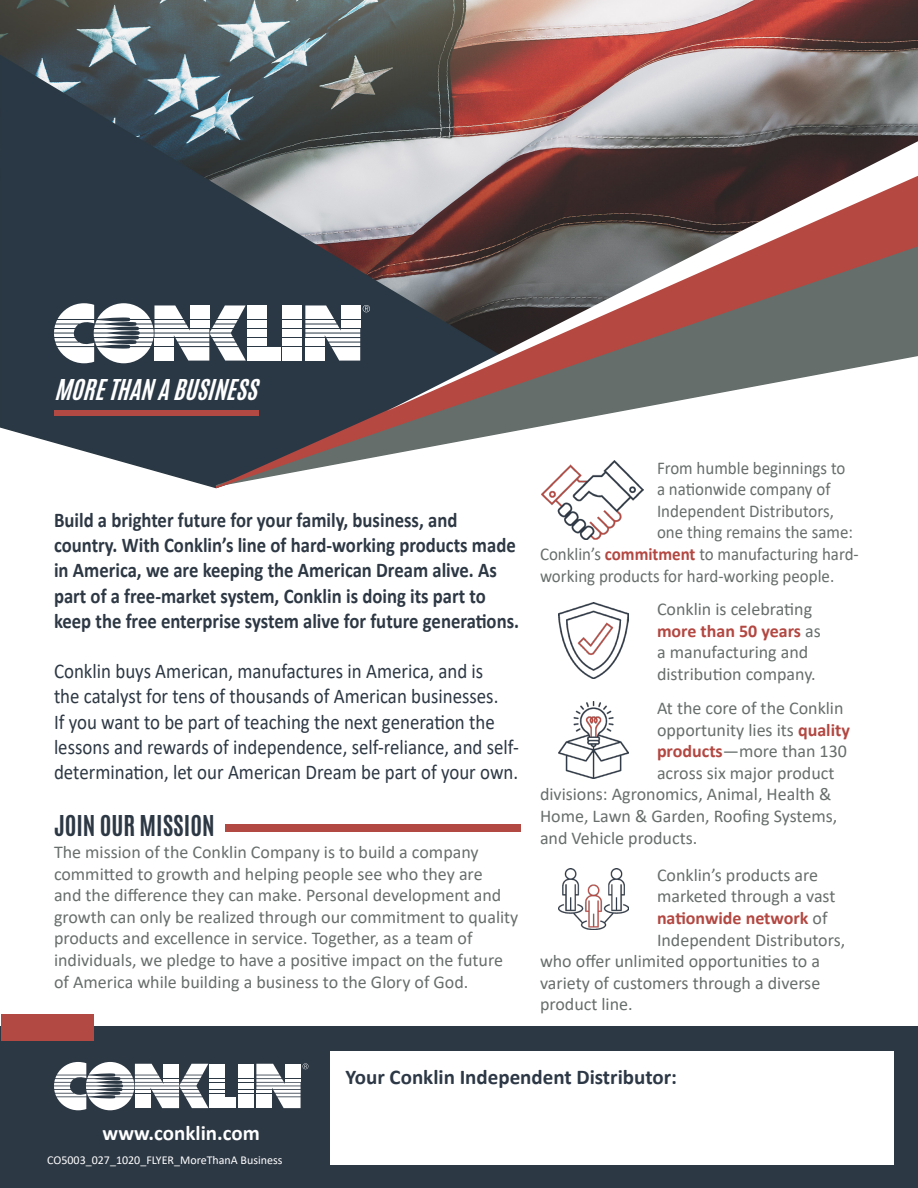
<style>
.page{position:relative;width:918px;height:1188px;background:#fff}
.page>*{position:absolute;margin:0;border:0;box-sizing:border-box;transform-origin:0 0}
.t1{font:italic 700 24px "Antonio";color:#fff}
.t2{font:700 24px "Antonio";color:#2d3845}
.t3{font:21px/25.2px "Calibri";color:#2d3844;scale:.9 1}
.t4{font:700 21px/25.2px "Calibri";color:#2d3844;scale:.89 1}
.t5{font:700 21px "Calibri";color:#2d3846}
.t6{font:700 21px "Calibri";color:#fff}
.t7{font:18px/21.6px "Calibri";color:#676e6b}
.t8{font:18px "Calibri";color:#676e6b;scale:.94 1}
.t9{font:700 18px "Calibri";color:#b34741}
.t10{font:12px "Calibri";color:#fff}
.s1{font-weight:700;color:#b34741}
.s2{font-weight:400;color:#676e6b}
</style>
<div class="page">
<img style="left:0;top:0;width:918px;height:141px">
<svg style="left:0;top:53px;width:544px;height:435px;background:#4e525a"></svg>
<svg style="left:214px;top:172px;width:409px;height:317px"></svg>
<svg style="left:54px;top:303px;width:192px;height:60px"></svg>
<hr style="left:247px;top:334px;width:20px;height:3px;background:#fff">
<hr style="left:247px;top:325px;width:20px;height:3px;background:#fff">
<hr style="left:247px;top:329px;width:20px;height:4px;background:#fff">
<hr style="left:247px;top:320px;width:20px;height:3px;background:#fff">
<div style="left:247px;top:347px;width:34px;height:14px;background:#fff"></div>
<hr style="left:247px;top:338px;width:20px;height:4px;background:#fff">
<hr style="left:247px;top:343px;width:20px;height:3px;background:#fff">
<div style="left:247px;top:305px;width:20px;height:14px;background:#fff"></div>
<hr style="left:283px;top:334px;width:19px;height:3px;background:#fff">
<hr style="left:283px;top:343px;width:19px;height:3px;background:#fff">
<hr style="left:283px;top:329px;width:19px;height:4px;background:#fff">
<hr style="left:283px;top:338px;width:19px;height:4px;background:#fff">
<hr style="left:283px;top:325px;width:19px;height:3px;background:#fff">
<div style="left:283px;top:305px;width:19px;height:14px;background:#fff"></div>
<hr style="left:283px;top:320px;width:19px;height:3px;background:#fff">
<div style="left:283px;top:347px;width:19px;height:14px;background:#fff"></div>
<svg style="left:305px;top:305px;width:65px;height:56px"></svg>
<svg style="left:387px;top:141px;width:531px;height:270px;background:#806a69"></svg>
<div style="left:1px;top:1027px;width:916px;height:160px;background:#2d3845"></div>
<div style="left:0;top:1026px;width:918px;height:162px;border:2px solid #2d3845"></div>
<div style="left:210px;top:1097px;width:26px;height:11px;background:#fff"></div>
<svg style="left:54px;top:1062px;width:171px;height:48px"></svg>
<div style="left:210px;top:1064px;width:15px;height:11px;background:#fff"></div>
<svg style="left:238px;top:1063px;width:70px;height:45px"></svg>
<div style="left:1px;top:1014px;width:93px;height:26px;background:#b34943"></div>
<div style="left:54px;top:410px;width:205px;height:5px;background:#b34943"></div>
<div style="left:225px;top:824px;width:296px;height:7px;background:#b34943"></div>
<img style="left:541px;top:460px;width:102px;height:79px">
<img style="left:559px;top:603px;width:69px;height:75px">
<img style="left:559px;top:702px;width:69px;height:76px">
<img style="left:559px;top:869px;width:69px;height:61px">
<div style="left:330px;top:1051px;width:564px;height:113px;background:#fff"></div>
<p class="t1" style="left:54px;top:371px;width:214px">MORETHANABUSINESS</p>
<p class="t4" style="left:54px;top:507px;width:524px">Build a brighter future for your family, business, and country. With Conklin’s line of hard-working products made in America, we are keeping the American Dream alive. As part of a free-market system, Conklin is doing its part to keep the free enterprise system alive for future generations.</p>
<p class="t3" style="left:54px;top:658px;width:518px">Conklin buys American, manufactures in America, and is<br>the catalyst for tens of thousands of American businesses.<br>If you want to be part of teaching the next generation the lessons and rewards of independence, self-reliance, and self&shy;determination, let our American Dream be part of your own.</p>
<p class="t2" style="left:54px;top:808px;width:162px">JOIN OUR MISSION</p>
<p class="t7" style="left:54px;top:841px;width:466px">The mission of the Conklin Company is to build a company committed to growth and helping people see who they are<br>and the difference they can make. Personal development and growth can only be realized through our commitment to quality products and excellence in service. Together, as a team of individuals, we pledge to have a positive impact on the future of America while building a business to the Glory of God.</p>
<p class="t8" style="left:657px;top:455px;width:202px">From humble beginnings to</p>
<p class="t8" style="left:657px;top:477px;width:186px">a nationwide company of</p>
<p class="t8" style="left:657px;top:498px;width:190px">Independent Distributors,</p>
<p class="t8" style="left:657px;top:520px;width:210px">one thing remains the same:</p>
<p class="t8" style="left:540px;top:542px;width:341px">Conklin’s <span class="s1">commitment</span> to manufacturing hard-</p>
<p class="t8" style="left:540px;top:563px;width:315px">working products for hard-working people.</p>
<p class="t7" style="left:657px;top:598px;width:165px">Conklin is celebrating <span class="s1">more than 50 years</span> as a manufacturing and distribution company.</p>
<p class="t7" style="left:657px;top:697px;width:188px">At the core of the Conklin</p>
<p class="t7" style="left:657px;top:718px;width:194px">opportunity lies its <span class="s1">quality</span></p>
<p class="t7" style="left:657px;top:740px;width:192px"><span class="s1">products</span>—more than 130</p>
<p class="t7" style="left:657px;top:762px;width:179px">across six major product</p>
<p class="t7" style="left:540px;top:783px;width:293px">divisions: Agronomics, Animal, Health &amp;</p>
<p class="t7" style="left:540px;top:805px;width:299px">Home, Lawn &amp; Garden, Roofing Systems,</p>
<p class="t7" style="left:540px;top:826px;width:159px">and Vehicle products.</p>
<p class="t7" style="left:657px;top:864px;width:163px">Conklin’s products are</p>
<p class="t7" style="left:657px;top:885px;width:180px">marketed through a vast</p>
<p class="t9" style="left:657px;top:905px;width:172px">nationwide network <span class="s2">of</span></p>
<p class="t7" style="left:657px;top:928px;width:190px">Independent Distributors,</p>
<p class="t7" style="left:540px;top:950px;width:282px">who offer unlimited opportunities to a</p>
<p class="t7" style="left:540px;top:972px;width:282px">variety of customers through a diverse</p>
<p class="t7" style="left:540px;top:993px;width:94px">product line.</p>
<p class="t6" style="left:103px;top:1118px;width:159px">www.conklin.com</p>
<p class="t10" style="left:47px;top:1152px;width:237px">CO5003_027_1020_FLYER_MoreThanA Business</p>
<p class="t5" style="left:346px;top:1062px;width:333px">Your Conklin Independent Distributor:</p>
</div>
